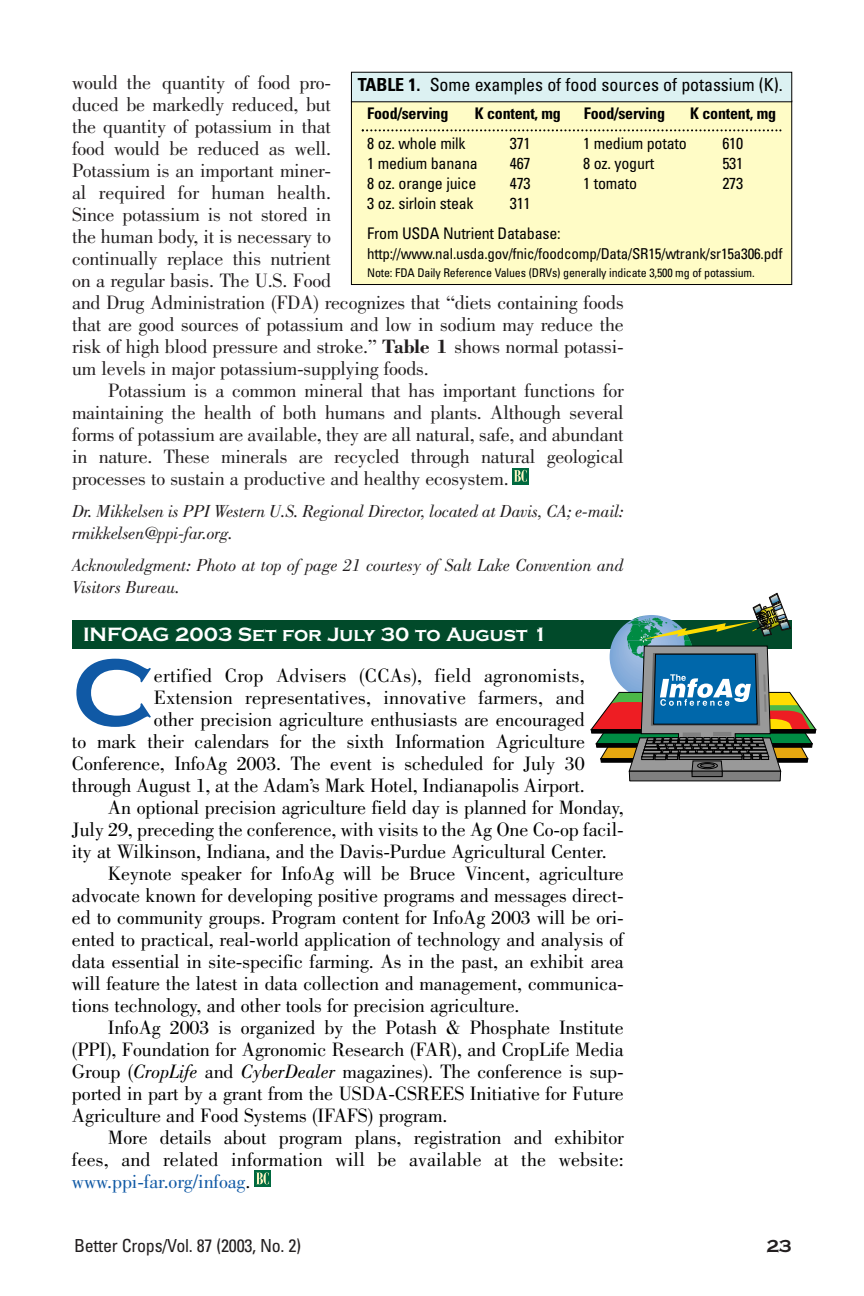
<style>
.page{position:relative;width:864px;height:1296px;background:#fff}
.page>*{position:absolute;margin:0;border:0;box-sizing:border-box;transform-origin:0 0}
.t1{font:700 98.8px "Copperplate Gothic";color:#1059a5}
.t2{font:20px "Bodoni";letter-spacing:-.005em;color:#000}
.t3{font:20px/22px "Bodoni";letter-spacing:-.01em;color:#231f20}
.t4{font:700 20px "Copperplate Gothic";color:#fff}
.t5{font:20px "Bodoni";letter-spacing:-.005em;color:#1059a5}
.t6{font:italic 18px/22px "Bodoni";letter-spacing:-.01em;color:#231f20}
.t7{font:condensed 18px "Univers";letter-spacing:-.005em;color:#000}
.t8{font:condensed 18px "Univers";letter-spacing:-.015em;color:#231f20}
.t9{font:700 18px "Copperplate Gothic";color:#231f20}
.t10{font:condensed 16px/30px "Univers";letter-spacing:-.015em;color:#000}
.t11{font:700 condensed 16px "Univers";letter-spacing:-.015em;color:#000}
.t12{font:condensed 15px "Univers";letter-spacing:-.015em;color:#000}
.t13{font:condensed 12px "Univers";letter-spacing:-.015em;color:#000}
.s1{font-weight:700}
.s2{font-style:italic}
.s3{color:#000}
</style>
<div class="page">
<div style="left:513px;top:468px;width:16px;height:16px;background:#00693f"></div>
<svg style="left:514px;top:470px;width:13px;height:12px"></svg>
<div style="left:351px;top:101px;width:441px;height:184px;background:#fffcc6"></div>
<div style="left:351px;top:101px;width:441px;height:184px;border:1px solid #000"></div>
<div style="left:351px;top:72px;width:441px;height:30px;background:#dcf1f2"></div>
<svg style="left:362px;top:129px;width:419px;height:2px"></svg>
<svg style="left:255px;top:1171px;width:16px;height:16px"></svg>
<svg style="left:256px;top:1172px;width:13px;height:12px"></svg>
<div style="left:72px;top:621px;width:720px;height:28px;background:#014a2a"></div>
<div style="left:629px;top:771px;width:152px;height:10px;background:#808080;border:1px solid #010101"></div>
<svg style="left:590px;top:593px;width:226px;height:184px"></svg>
<p class="t3" style="left:72px;top:73px;width:553px">would the quantity of food pro-<br>duced be markedly reduced, but<br>the quantity of potassium in that<br>food would be reduced as well.<br>Potassium is an important miner-<br>al required for human health.<br>Since potassium is not stored in<br>the human body, it is necessary to<br>continually replace this nutrient<br>on a regular basis. The U.S. Food<br>and Drug Administration (FDA) recognizes that “diets containing foods that are good sources of potassium and low in sodium may reduce the risk of high blood pressure and stroke.” <span class="s1">Table 1</span> shows normal potassi&shy;um levels in major potassium-supplying foods.</p>
<p class="t3" style="left:72px;top:381px;width:553px;text-align:justify;text-indent:36px">Potassium is a common mineral that has important functions for maintaining the health of both humans and plants. Although several forms of potassium are available, they are all natural, safe, and abundant in nature. These minerals are recycled through natural geological processes to sustain a productive and healthy ecosystem.</p>
<p class="t6" style="left:72px;top:502px;width:553px">Dr. Mikkelsen is PPI Western U.S. Regional Director, located at Davis, CA; e-mail: rmikkelsen@ppi-far.org.</p>
<p class="t6" style="left:72px;top:556px;width:553px">Acknowledgment: Photo at top of page 21 courtesy of Salt Lake Convention and<br>Visitors Bureau.</p>
<p class="t7" style="left:358px;top:79px;width:427px"><span class="s1">TABLE 1.</span> Some examples of food sources of potassium (K).</p>
<p class="t11" style="left:367px;top:107px;width:83px">Food/serving</p>
<p class="t11" style="left:475px;top:107px;width:88px">K content, mg</p>
<p class="t11" style="left:584px;top:107px;width:83px">Food/serving</p>
<p class="t11" style="left:690px;top:107px;width:88px">K content, mg</p>
<p class="t10" style="left:367px;top:129px;width:100px">8 oz. whole milk</p>
<p class="t10" style="left:510px;top:129px;width:22px">371</p>
<p class="t10" style="left:583px;top:129px;width:105px">1 medium potato</p>
<p class="t10" style="left:722px;top:129px;width:22px">610</p>
<p class="t10" style="left:367px;top:149px;width:112px">1 medium banana</p>
<p class="t10" style="left:510px;top:149px;width:22px">467</p>
<p class="t10" style="left:583px;top:149px;width:73px">8 oz. yogurt</p>
<p class="t10" style="left:722px;top:149px;width:22px">531</p>
<p class="t10" style="left:367px;top:169px;width:111px">8 oz. orange juice</p>
<p class="t10" style="left:510px;top:169px;width:22px">473</p>
<p class="t10" style="left:583px;top:169px;width:55px">1 tomato</p>
<p class="t10" style="left:722px;top:169px;width:22px">273</p>
<p class="t10" style="left:367px;top:189px;width:108px">3 oz. sirloin steak</p>
<p class="t10" style="left:367px;top:189px;width:195px;text-indent:143px">311<br>From USDA Nutrient Database:</p>
<p class="t12" style="left:367px;top:248px;width:417px">http://www.nal.usda.gov/fnic/foodcomp/Data/SR15/wtrank/sr15a306.pdf</p>
<p class="t13" style="left:367px;top:268px;width:389px">Note: FDA Daily Reference Values (DRVs) generally indicate 3,500 mg of potassium.</p>
<p class="t4" style="left:83px;top:622px;width:466px">INFOAG 2003 Set for July 30 to August 1</p>
<h1 class="t1" style="left:72px;top:634px;width:84px">C</h1>
<p class="t2" style="left:154px;top:668px;width:432px">ertified Crop Advisers (CCAs), field agronomists,</p>
<p class="t2" style="left:154px;top:690px;width:432px">Extension representatives, innovative farmers, and</p>
<p class="t2" style="left:154px;top:712px;width:432px">other precision agriculture enthusiasts are encouraged</p>
<p class="t2" style="left:72px;top:734px;width:514px">to mark their calendars for the sixth Information Agriculture</p>
<p class="t2" style="left:72px;top:756px;width:514px">Conference, InfoAg 2003. The event is scheduled for July 30</p>
<p class="t2" style="left:72px;top:778px;width:514px">through August 1, at the Adam’s Mark Hotel, Indianapolis Airport.</p>
<p class="t2" style="left:108px;top:800px;width:517px">An optional precision agriculture field day is planned for Monday,</p>
<p class="t2" style="left:72px;top:822px;width:553px">July 29, preceding the conference, with visits to the Ag One Co-op facil-</p>
<p class="t2" style="left:72px;top:844px;width:536px">ity at Wilkinson, Indiana, and the Davis-Purdue Agricultural Center.</p>
<p class="t2" style="left:108px;top:866px;width:517px">Keynote speaker for InfoAg will be Bruce Vincent, agriculture</p>
<p class="t2" style="left:72px;top:888px;width:553px">advocate known for developing positive programs and messages direct-</p>
<p class="t2" style="left:72px;top:910px;width:553px">ed to community groups. Program content for InfoAg 2003 will be ori-</p>
<p class="t2" style="left:72px;top:932px;width:553px">ented to practical, real-world application of technology and analysis of</p>
<p class="t2" style="left:72px;top:954px;width:553px">data essential in site-specific farming. As in the past, an exhibit area</p>
<p class="t2" style="left:72px;top:976px;width:553px">will feature the latest in data collection and management, communica-</p>
<p class="t2" style="left:72px;top:998px;width:449px">tions technology, and other tools for precision agriculture.</p>
<p class="t2" style="left:108px;top:1020px;width:517px">InfoAg 2003 is organized by the Potash &amp; Phosphate Institute</p>
<p class="t2" style="left:72px;top:1042px;width:553px">(PPI), Foundation for Agronomic Research (FAR), and CropLife Media</p>
<p class="t2" style="left:72px;top:1064px;width:553px">Group (<span class="s2">CropLife</span> and <span class="s2">CyberDealer</span> magazines). The conference is sup-</p>
<p class="t2" style="left:72px;top:1086px;width:553px">ported in part by a grant from the USDA-CSREES Initiative for Future</p>
<p class="t2" style="left:72px;top:1108px;width:377px">Agriculture and Food Systems (IFAFS) program.</p>
<p class="t2" style="left:108px;top:1130px;width:517px">More details about program plans, registration and exhibitor</p>
<p class="t2" style="left:72px;top:1152px;width:553px">fees, and related information will be available at the website:</p>
<p class="t5" style="left:72px;top:1174px;width:180px">www.ppi-far.org/infoag<span class="s3">.</span></p>
<p class="t8" style="left:74px;top:1239px;width:229px">Better Crops/Vol. 87 (2003, No. 2)</p>
<p class="t9" style="left:766px;top:1235px;width:27px">23</p>
</div>
